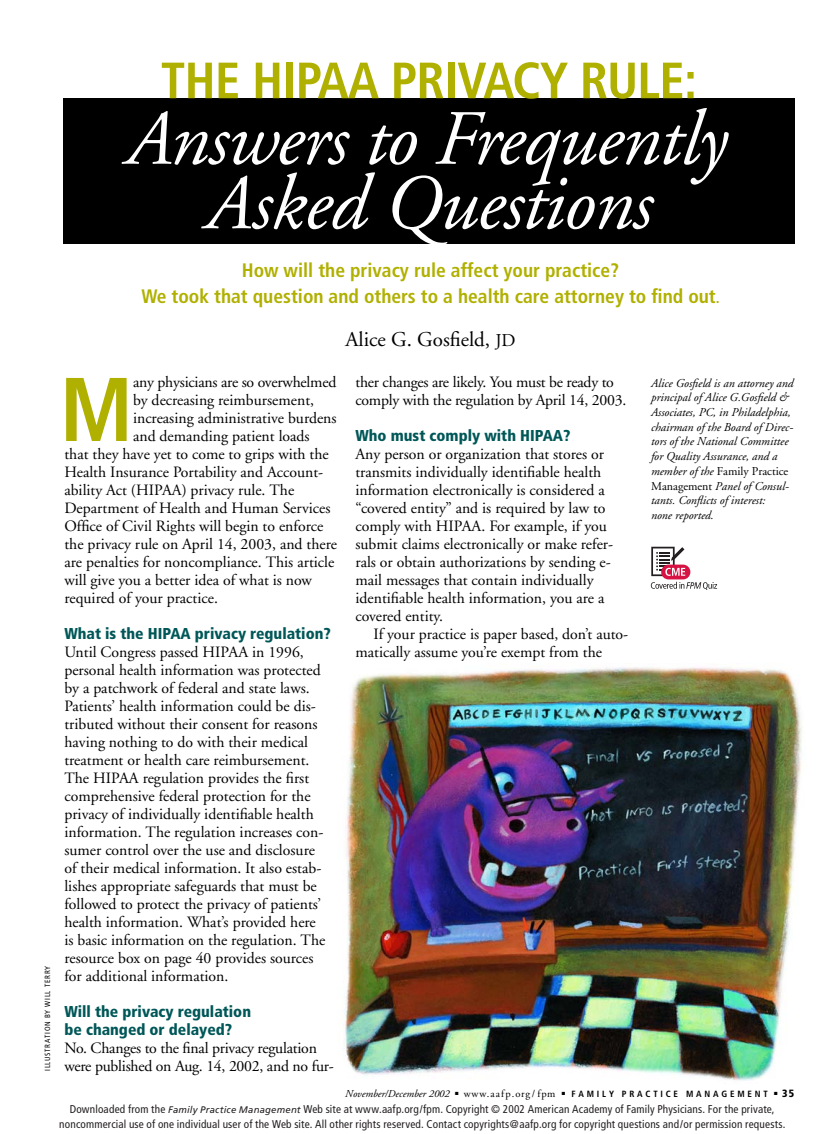
<style>
.page{position:relative;width:837px;height:1134px;background:#fff}
.page>*{position:absolute;margin:0;border:0;box-sizing:border-box;transform-origin:0 0}
.t1{font:700 condensed 90.3px "Frutiger";color:#b0b000}
.t2{font:italic 78px/64.5px "Adobe Garamond";letter-spacing:-.015em;color:#fff;text-align:center}
.t3{font:700 condensed 51px "Frutiger";letter-spacing:-.015em;color:#b0b000}
.t4{font:21px "Adobe Garamond";color:#000}
.t5{font:700 condensed 19.5px/25.5px "Frutiger";color:#b0b000;text-align:center}
.t6{font:15.75px/18px "Adobe Garamond";color:#000}
.t7{font:900 condensed 15.75px/18px "Frutiger";color:#015758}
.t8{font:italic 12px/14.7px "Adobe Garamond";color:#000}
.t9{font:condensed 11.25px/15px "Frutiger";letter-spacing:.015em;color:#231f20;text-align:center}
.t10{font:italic 10.5px "Adobe Garamond";color:#000}
.t11{font:10.5px "Adobe Garamond";letter-spacing:.1em;color:#000}
.t12{font:900 condensed 10.5px "Frutiger";color:#000}
.t13{font:700 condensed 9px "Frutiger";letter-spacing:.31em;color:#000}
.t14{font:condensed 7.5px "Frutiger";letter-spacing:.095em;color:#000}
.s1{font-size:15px}
.s2{font-size:18px}
.s3{font-style:normal}
.s4{font-style:italic;font-stretch:normal;font-size:9.6px}
</style>
<div class="page">
<div style="left:63px;top:98px;width:732px;height:146px;background:#000"></div>
<svg style="left:651px;top:582px;width:66px;height:8px"></svg>
<div style="left:661px;top:565px;width:29px;height:14px;background:#d71344;border-radius:7px"></div>
<svg style="left:651px;top:547px;width:34px;height:29px"></svg>
<img style="left:344px;top:667px;width:458px;height:414px">
<h3 class="t3" style="left:161px;top:60px;width:538px">THE HIPAA PRIVACY RULE:</h3>
<h2 class="t2" style="left:126px;top:114px;width:602px">Answers to Frequently<br>Asked Questions</h2>
<p class="t5" style="left:141px;top:259px;width:580px">How will the privacy rule affect your practice?<br>We took that question and others to a health care attorney to find out<span class="s1">.</span></p>
<h3 class="t4" style="left:345px;top:331px;width:172px">Alice G. Gosfield, <span class="s2">JD</span></h3>
<p class="t14" style="left:44px;top:1071px;width:107px;rotate:-90deg">ILLUSTRATION BY WILL TERRY</p>
<h1 class="t1" style="left:60px;top:373px;width:75px">M</h1>
<p class="t6" style="left:133px;top:374px;width:205px">any physicians are so overwhelmed</p>
<p class="t6" style="left:133px;top:392px;width:183px">by decreasing reimbursement,</p>
<p class="t6" style="left:133px;top:410px;width:205px">increasing administrative burdens</p>
<p class="t6" style="left:133px;top:428px;width:178px">and demanding patient loads</p>
<p class="t6" style="left:64px;top:446px;width:266px">that they have yet to come to grips with the</p>
<p class="t6" style="left:64px;top:464px;width:260px">Health Insurance Portability and Account-</p>
<p class="t6" style="left:64px;top:482px;width:231px">ability Act (HIPAA) privacy rule. The</p>
<p class="t6" style="left:64px;top:500px;width:268px">Department of Health and Human Services</p>
<p class="t6" style="left:64px;top:518px;width:261px">Office of Civil Rights will begin to enforce</p>
<p class="t6" style="left:64px;top:536px;width:274px">the privacy rule on April 14, 2003, and there</p>
<p class="t6" style="left:64px;top:554px;width:271px">are penalties for noncompliance. This article</p>
<p class="t6" style="left:64px;top:572px;width:249px">will give you a better idea of what is now</p>
<p class="t6" style="left:64px;top:590px;width:155px">required of your practice.</p>
<p class="t7" style="left:64px;top:626px;width:268px">What is the HIPAA privacy regulation?</p>
<p class="t6" style="left:64px;top:644px;width:262px">Until Congress passed HIPAA in 1996, personal health information was protected by a patchwork of federal and state laws.<br>Patients’ health information could be dis&shy;tributed without their consent for reasons having nothing to do with their medical treatment or health care reimbursement.<br>The HIPAA regulation provides the first comprehensive federal protection for the privacy of individually identifiable health information. The regulation increases con&shy;sumer control over the use and disclosure of their medical information. It also estab&shy;lishes appropriate safeguards that must be followed to protect the privacy of patients’ health information. What’s provided here is basic information on the regulation. The resource box on page 40 provides sources for additional information.</p>
<p class="t7" style="left:64px;top:1004px;width:188px">Will the privacy regulation be changed or delayed?</p>
<p class="t6" style="left:64px;top:1040px;width:271px">No. Changes to the final privacy regulation were published on Aug. 14, 2002, and no fur-</p>
<p class="t6" style="left:355px;top:374px;width:272px">ther changes are likely. You must be ready to comply with the regulation by April 14, 2003.</p>
<p class="t7" style="left:355px;top:428px;width:217px">Who must comply with HIPAA?</p>
<p class="t6" style="left:355px;top:446px;width:259px">Any person or organization that stores or transmits individually identifiable health information electronically is considered a “covered entity” and is required by law to comply with HIPAA. For example, if you submit claims electronically or make refer&shy;rals or obtain authorizations by sending e&shy;mail messages that contain individually identifiable health information, you are a covered entity.</p>
<p class="t6" style="left:355px;top:626px;width:274px;text-indent:18px">If your practice is paper based, don’t auto&shy;matically assume you’re exempt from the</p>
<p class="t8" style="left:651px;top:377px;width:144px">Alice Gosfield is an attorney and principal of Alice G.Gosfield &amp;<br>Associates, PC, in Philadelphia, chairman of the Board of Direc&shy;tors of the National Committee for Quality Assurance, and a member of the <span class="s3">Family Practice<br>Management</span> Panel of Consul&shy;tants. Conflicts of interest:<br>none reported.</p>
<p class="t10" style="left:345px;top:1089px;width:106px">November/December 2002</p>
<p class="t11" style="left:455px;top:1089px;width:102px">■ www.aafp.org/fpm</p>
<p class="t13" style="left:562px;top:1090px;width:217px">■ FAMILY PRACTICE MANAGEMENT ■</p>
<p class="t12" style="left:782px;top:1089px;width:14px">35</p>
<p class="t9" style="left:59px;top:1101px;width:728px">Downloaded from the <span class="s4">Family Practice Management</span> Web site at www.aafp.org/fpm. Copyright © 2002 American Academy of Family Physicians. For the private, noncommercial use of one individual user of the Web site. All other rights reserved. Contact copyrights@aafp.org for copyright questions and/or permission requests.</p>
</div>
